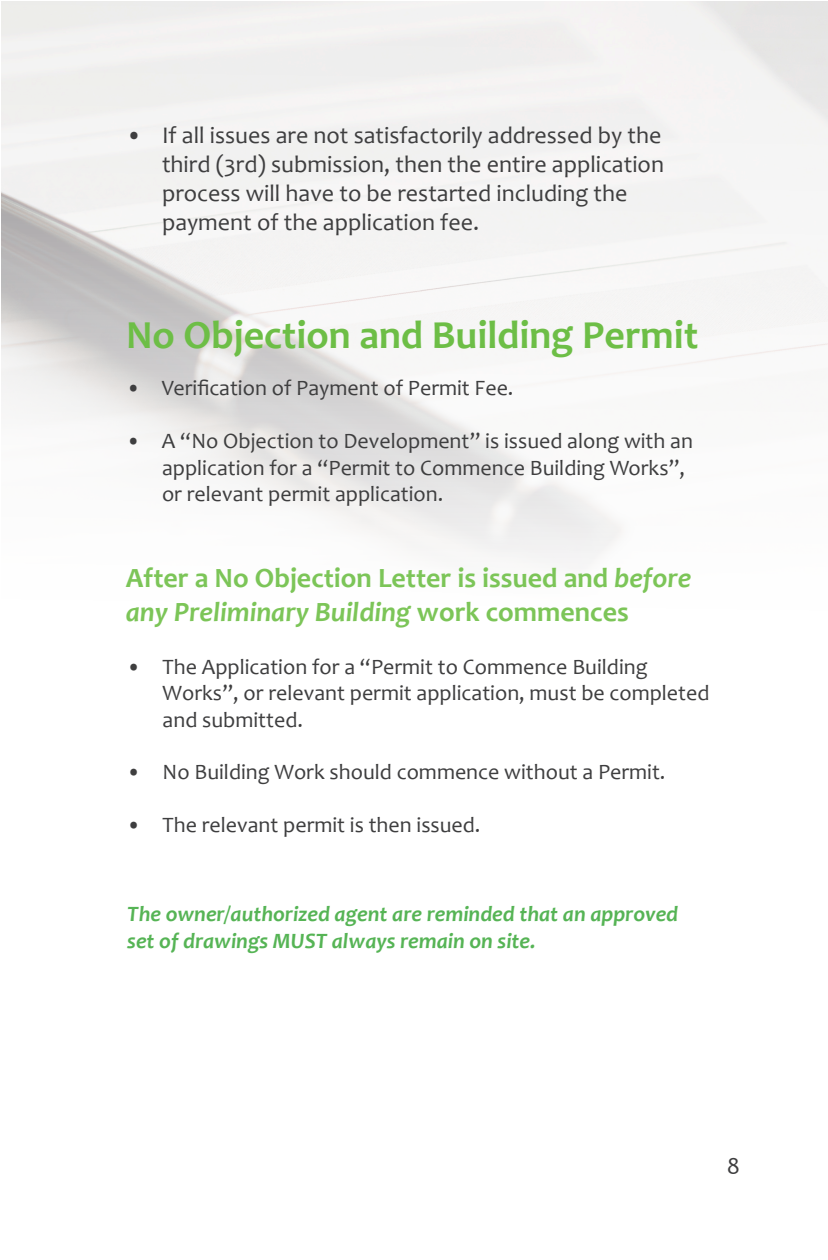
<style>
.page{position:relative;width:828px;height:1260px;background:#fff}
.page>*{position:absolute;margin:0;border:0;box-sizing:border-box;transform-origin:0 0}
.title-green{font:700 40px "Candara";color:#6dbe46}
.text{font:700 28px/33.6px "Candara";color:#7cc558}
.text-2{font:24px/28.8px "Candara";color:#3e3e3f}
.text-3{font:22px/26.4px "Candara";color:#3e3e3f}
.text-4{font:italic 700 22px/26.4px "Candara";color:#56b455}
.s1{font-style:inherit}
.s2{font-style:italic}
</style>
<div class="page">
<p class="text-2" style="left:162px;top:121px;width:504px;text-indent:-36px">• If all issues are not satisfactorily addressed by the third (3rd) submission, then the entire application process will have to be restarted including the payment of the application fee.</p>
<p class="title-green" style="left:126px;top:310px;width:574px">No Objection and Building Permit</p>
<p class="text-3" style="left:126px;top:375px;width:389px">• Verification of Payment of Permit Fee.</p>
<p class="text-3" style="left:162px;top:428px;width:532px;text-indent:-36px">• A “No Objection to Development” is issued along with an application for a “Permit to Commence Building Works”, or relevant permit application.</p>
<p class="text" style="left:126px;top:561px;width:567px">After <span class="s1">a</span> No Objection Letter is issued and <span class="s2">before any Preliminary Building</span> work commences</p>
<p class="text-3" style="left:163px;top:653px;width:548px;text-indent:-36px">• The Application for a “Permit to Commence Building<br>Works”, or relevant permit application, must be completed and submitted.</p>
<p class="text-3" style="left:127px;top:759px;width:540px">• No Building Work should commence without a Permit.</p>
<p class="text-3" style="left:127px;top:812px;width:355px">• The relevant permit is then issued.</p>
<p class="text-4" style="left:127px;top:901px;width:552px">The owner/authorized agent are reminded that an approved set of drawings MUST always remain on site.</p>
<p class="text-2" style="left:727px;top:1152px;width:15px">8</p>
</div>
